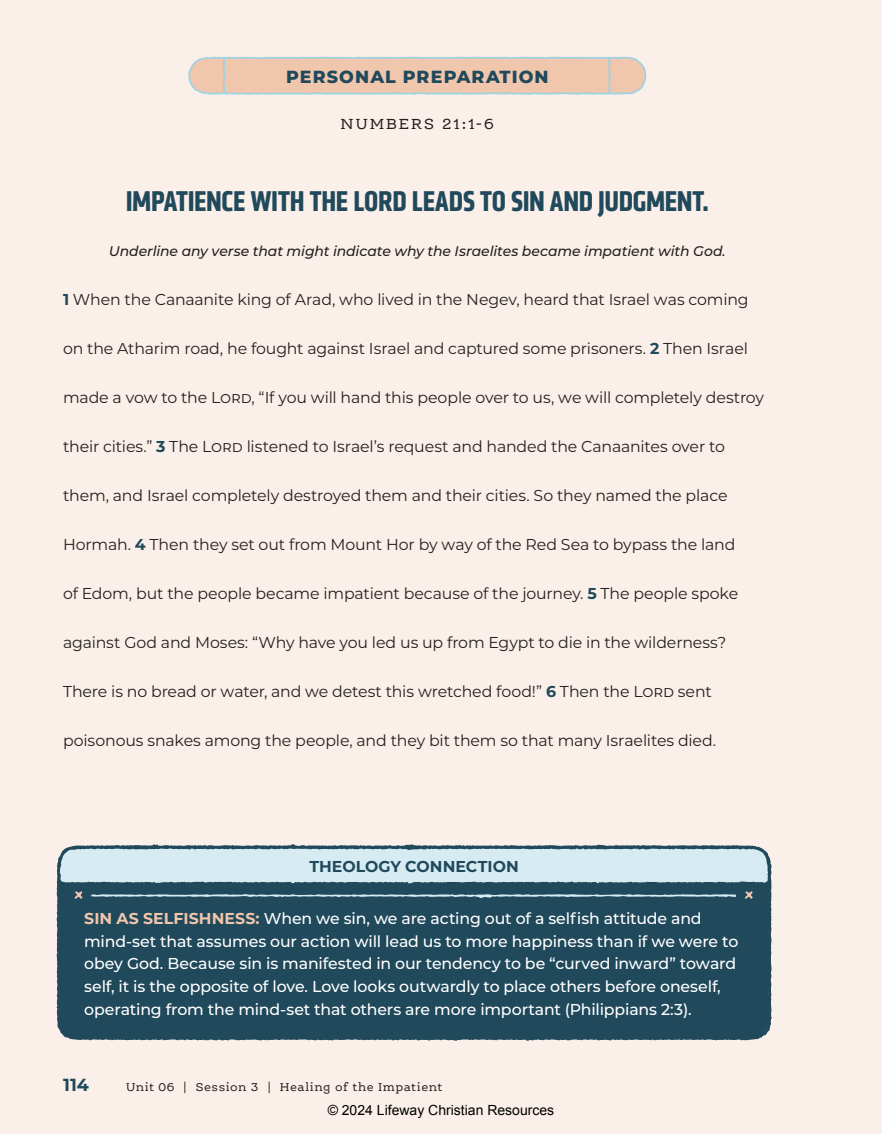
<style>
.page{position:relative;width:882px;height:1134px;background:#fbf0e9}
.page>*{position:absolute;margin:0;border:0;box-sizing:border-box;transform-origin:0 0}
.t1{font:700 29.75px "Klavika Condensed";letter-spacing:-.01em;color:#20495c}
.t2{font:800 17.5px "Montserrat";letter-spacing:.065em;color:#20495c}
.t3{font:700 17.5px "Montserrat";color:#20495c}
.t4{font:15.75px "Montserrat";letter-spacing:-.01em;color:#231f20}
.t5{font:500 15.75px/22.8px "Montserrat";letter-spacing:-.01em;color:#fff}
.t6{font:700 15.75px "Montserrat";letter-spacing:.005em;color:#20495c}
.t7{font:15.75px "Ernestine Pro";letter-spacing:.12em;color:#231f20}
.t8{font:italic 500 14px "Montserrat";letter-spacing:-.01em;color:#231f20}
.t9{font:14px "Arial";color:#000}
.t10{font:12.25px "Ernestine Pro";letter-spacing:.04em;color:#231f20}
.s1{font-weight:700;color:#20495c}
.s2{font-weight:700;color:#f0c6ac}
</style>
<div class="page">
<svg style="left:188px;top:56px;width:459px;height:39px"></svg>
<svg style="left:189px;top:57px;width:457px;height:37px;background:#e8c7b2"></svg>
<svg style="left:56px;top:844px;width:716px;height:197px;background:#426777"></svg>
<svg style="left:91px;top:894px;width:645px;height:4px;background:#7595a2"></svg>
<svg style="left:75px;top:891px;width:7px;height:8px"></svg>
<svg style="left:745px;top:891px;width:8px;height:8px"></svg>
<p class="t2" style="left:286px;top:64px;width:264px">PERSONAL PREPARATION</p>
<p class="t7" style="left:341px;top:114px;width:155px">NUMBERS 21:1-6</p>
<h1 class="t1" style="left:126px;top:182px;width:585px">IMPATIENCE WITH THE LORD LEADS TO SIN AND JUDGMENT.</h1>
<p class="t8" style="left:109px;top:241px;width:618px">Underline any verse that might indicate why the Israelites became impatient with God.</p>
<p class="t4" style="left:63px;top:289px;width:687px"><span class="s1">1</span> When the Canaanite king of Arad, who lived in the Negev, heard that Israel was coming</p>
<p class="t4" style="left:63px;top:338px;width:686px">on the Atharim road, he fought against Israel and captured some prisoners. <span class="s1">2</span> Then Israel</p>
<p class="t4" style="left:63px;top:387px;width:703px">made a vow to the Lord, “If you will hand this people over to us, we will completely destroy</p>
<p class="t4" style="left:63px;top:436px;width:664px">their cities.” <span class="s1">3</span> The Lord listened to Israel’s request and handed the Canaanites over to</p>
<p class="t4" style="left:63px;top:485px;width:666px">them, and Israel completely destroyed them and their cities. So they named the place</p>
<p class="t4" style="left:63px;top:534px;width:674px">Hormah. <span class="s1">4</span> Then they set out from Mount Hor by way of the Red Sea to bypass the land</p>
<p class="t4" style="left:63px;top:583px;width:677px">of Edom, but the people became impatient because of the journey. <span class="s1">5</span> The people spoke</p>
<p class="t4" style="left:63px;top:632px;width:665px">against God and Moses: “Why have you led us up from Egypt to die in the wilderness?</p>
<p class="t4" style="left:63px;top:681px;width:650px">There is no bread or water, and we detest this wretched food!” <span class="s1">6</span> Then the Lord sent</p>
<p class="t4" style="left:63px;top:730px;width:655px">poisonous snakes among the people, and they bit them so that many Israelites died.</p>
<p class="t6" style="left:309px;top:855px;width:211px">THEOLOGY CONNECTION</p>
<p class="t5" style="left:84px;top:906px;width:656px"><span class="s2">SIN AS SELFISHNESS:</span> When we sin, we are acting out of a selfish attitude and mind-set that assumes our action will lead us to more happiness than if we were to obey God. Because sin is manifested in our tendency to be “curved inward” toward self, it is the opposite of love. Love looks outwardly to place others before oneself, operating from the mind-set that others are more important (Philippians 2:3).</p>
<p class="t3" style="left:63px;top:1072px;width:27px">114</p>
<p class="t10" style="left:126px;top:1080px;width:318px">Unit 06 | Session 3 | Healing of the Impatient</p>
<p class="t9" style="left:328px;top:1101px;width:228px">© 2024 Lifeway Christian Resources</p>
</div>
